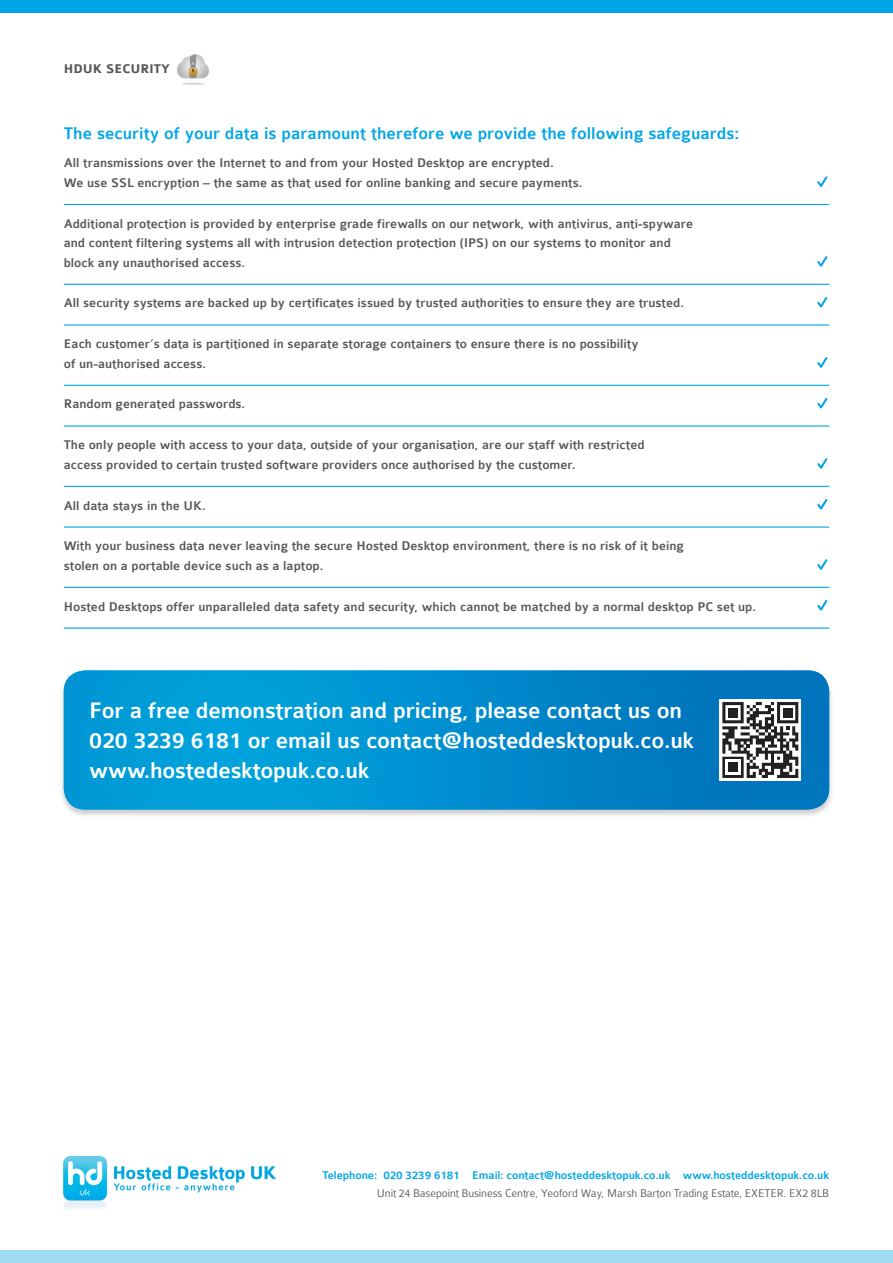
<style>
.page{position:relative;width:893px;height:1263px;background:#fff}
.page>*{position:absolute;margin:0;border:0;box-sizing:border-box;transform-origin:0 0}
.t1{font:500 24px/30px "Colaborate";letter-spacing:-.01em;color:#fff}
.BODY{font:500 18px "Colaborate";color:#00a6e5}
.BODY-2{font:500 13.5px/19.5px "Colaborate";color:#57585a}
.BODY-3{font:700 13.5px "Colaborate";color:#57585a}
.t2{font:500 12px "Colaborate";letter-spacing:-.01em;color:#00a6e5}
.t3{font:300 12px "Colaborate";letter-spacing:-.01em;color:#57585a}
</style>
<div class="page">
<div style="left:0;top:0;width:893px;height:13px;background:#00a6e5"></div>
<div style="left:0;top:1250px;width:893px;height:13px;background:#a0dcf0"></div>
<img style="left:64px;top:1157px;width:211px;height:52px">
<img style="left:177px;top:54px;width:32px;height:31px">
<hr style="left:64px;top:204px;width:765px;height:1px;background:#00a6e5">
<hr style="left:64px;top:284px;width:765px;height:1px;background:#00a6e5">
<hr style="left:64px;top:324px;width:765px;height:2px;background:#00a6e5">
<hr style="left:64px;top:385px;width:765px;height:1px;background:#00a6e5">
<hr style="left:64px;top:425px;width:765px;height:2px;background:#00a6e5">
<hr style="left:64px;top:486px;width:765px;height:1px;background:#00a6e5">
<hr style="left:64px;top:526px;width:765px;height:2px;background:#00a6e5">
<hr style="left:64px;top:587px;width:765px;height:1px;background:#00a6e5">
<hr style="left:64px;top:627px;width:765px;height:2px;background:#00a6e5">
<svg style="left:817px;top:176px;width:10px;height:11px"></svg>
<svg style="left:817px;top:256px;width:10px;height:11px"></svg>
<svg style="left:817px;top:297px;width:10px;height:10px"></svg>
<svg style="left:817px;top:357px;width:10px;height:11px"></svg>
<svg style="left:817px;top:398px;width:10px;height:10px"></svg>
<svg style="left:817px;top:458px;width:10px;height:11px"></svg>
<svg style="left:817px;top:499px;width:10px;height:10px"></svg>
<svg style="left:817px;top:559px;width:10px;height:11px"></svg>
<svg style="left:817px;top:600px;width:10px;height:10px"></svg>
<div style="left:59px;top:670px;width:775px;height:148px;background:#57585a;opacity:.3"></div>
<img style="left:64px;top:670px;width:765px;height:139px">
<div style="left:719px;top:699px;width:82px;height:82px;background:#fff"></div>
<svg style="left:722px;top:702px;width:76px;height:76px"></svg>
<p class="BODY-3" style="left:64px;top:61px;width:107px">HDUK SECURITY</p>
<p class="BODY" style="left:64px;top:124px;width:677px">The security of your data is paramount therefore we provide the following safeguards:</p>
<p class="BODY-2" style="left:64px;top:154px;width:520px">All transmissions over the Internet to and from your Hosted Desktop are encrypted.<br>We use SSL encryption – the same as that used for online banking and secure payments.</p>
<p class="BODY-2" style="left:64px;top:214px;width:631px">Additional protection is provided by enterprise grade firewalls on our network, with antivirus, anti-spyware and content filtering systems all with intrusion detection protection (IPS) on our systems to monitor and block any unauthorised access.</p>
<p class="BODY-2" style="left:64px;top:294px;width:622px">All security systems are backed up by certificates issued by trusted authorities to ensure they are trusted.</p>
<p class="BODY-2" style="left:64px;top:334px;width:576px">Each customer’s data is partitioned in separate storage containers to ensure there is no possibility of un-authorised access.</p>
<p class="BODY-2" style="left:64px;top:395px;width:183px">Random generated passwords.</p>
<p class="BODY-2" style="left:64px;top:435px;width:582px">The only people with access to your data, outside of your organisation, are our staff with restricted access provided to certain trusted software providers once authorised by the customer.</p>
<p class="BODY-2" style="left:64px;top:496px;width:144px">All data stays in the UK.</p>
<p class="BODY-2" style="left:64px;top:536px;width:622px">With your business data never leaving the secure Hosted Desktop environment, there is no risk of it being stolen on a portable device such as a laptop.</p>
<p class="BODY-2" style="left:64px;top:597px;width:694px">Hosted Desktops offer unparalleled data safety and security, which cannot be matched by a normal desktop PC set up.</p>
<p class="t1" style="left:89px;top:696px;width:606px">For a free demonstration and pricing, please contact us on<br>020 3239 6181 or email us contact@hosteddesktopuk.co.uk www.hostedesktopuk.co.uk</p>
<p class="t2" style="left:323px;top:1169px;width:508px">Telephone: 020 3239 6181 Email: contact@hosteddesktopuk.co.uk www.hosteddesktopuk.co.uk</p>
<p class="t3" style="left:377px;top:1187px;width:454px">Unit 24 Basepoint Business Centre, Yeoford Way, Marsh Barton Trading Estate, EXETER. EX2 8LB</p>
</div>
